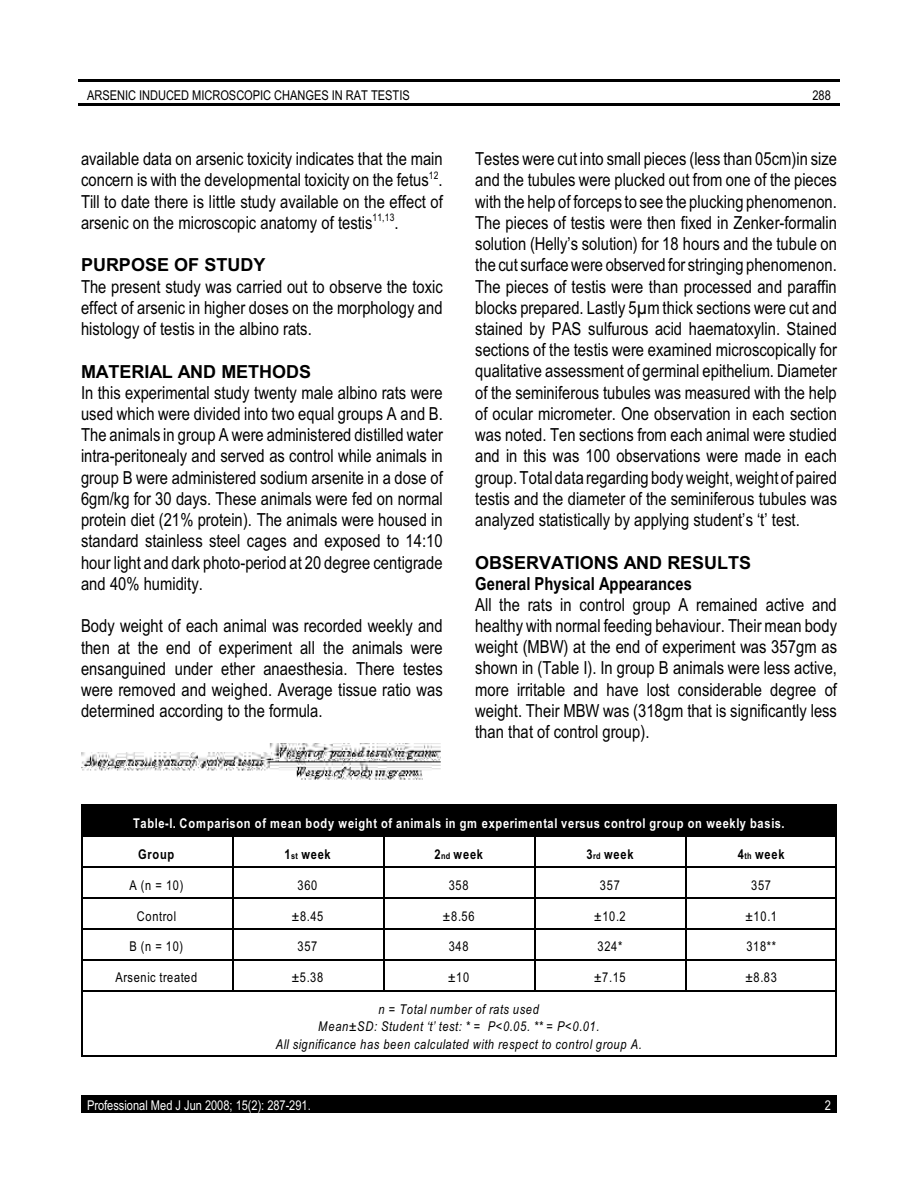
<style>
.page{position:relative;width:918px;height:1188px;background:#fff}
.page>*{position:absolute;margin:0;border:0;box-sizing:border-box;transform-origin:0 0}
.t1{font:18px/21.3px "Arial Narrow";color:#000;text-align:justify}
.t2{font:700 18px "Arial";color:#000}
.t3{font:700 18px "Arial Narrow";letter-spacing:.005em;color:#000}
.t4{font:italic 13.5px/17.9px "Arial Narrow";letter-spacing:.055em;color:#000;text-align:center}
.t5{font:700 13.5px "Arial Narrow";letter-spacing:.055em;color:#fff}
.t6{font:13.5px "Arial Narrow";letter-spacing:.025em;color:#000}
.t7{font:13.5px "Arial Narrow";color:#000}
.t8{font:13.5px "Arial Narrow";color:#fff}
.t9{font:700 13.5px "Arial Narrow";letter-spacing:.055em;color:#000}
.t10{font:13.5px "Arial Narrow";letter-spacing:.045em;color:#000}
.t11{font:13.5px "Arial Narrow";letter-spacing:.05em;color:#000}
.t12{font:10.5px "Arial Narrow";color:#000}
.s1{font-size:9px}
</style>
<div class="page">
<hr style="left:78px;top:79px;width:762px;height:3px;background:#000">
<hr style="left:78px;top:103px;width:762px;height:3px;background:#000">
<div style="left:81px;top:1095px;width:756px;height:18px;background:#000"></div>
<div style="left:81px;top:805px;width:756px;height:30px;background:#000"></div>
<hr style="left:81px;top:836px;width:1px;height:30px;background:#000">
<hr style="left:81px;top:836px;width:151px;height:1px;background:#000">
<hr style="left:232px;top:836px;width:1px;height:30px;background:#000">
<hr style="left:232px;top:836px;width:151px;height:1px;background:#000">
<hr style="left:383px;top:836px;width:2px;height:30px;background:#000">
<hr style="left:383px;top:836px;width:151px;height:1px;background:#000">
<hr style="left:535px;top:836px;width:1px;height:30px;background:#000">
<hr style="left:535px;top:836px;width:151px;height:1px;background:#000">
<hr style="left:686px;top:836px;width:1px;height:30px;background:#000">
<hr style="left:836px;top:836px;width:1px;height:30px;background:#000">
<hr style="left:686px;top:836px;width:151px;height:1px;background:#000">
<hr style="left:81px;top:866px;width:1px;height:31px;background:#000">
<hr style="left:81px;top:866px;width:151px;height:2px;background:#000">
<hr style="left:232px;top:866px;width:1px;height:31px;background:#000">
<hr style="left:232px;top:866px;width:151px;height:2px;background:#000">
<hr style="left:383px;top:866px;width:2px;height:31px;background:#000">
<hr style="left:383px;top:866px;width:151px;height:2px;background:#000">
<hr style="left:535px;top:866px;width:1px;height:31px;background:#000">
<hr style="left:535px;top:866px;width:151px;height:2px;background:#000">
<hr style="left:686px;top:866px;width:1px;height:31px;background:#000">
<hr style="left:836px;top:866px;width:1px;height:31px;background:#000">
<hr style="left:686px;top:866px;width:151px;height:2px;background:#000">
<hr style="left:81px;top:897px;width:1px;height:31px;background:#000">
<hr style="left:81px;top:897px;width:151px;height:2px;background:#000">
<hr style="left:232px;top:897px;width:1px;height:31px;background:#000">
<hr style="left:232px;top:897px;width:151px;height:2px;background:#000">
<hr style="left:383px;top:897px;width:2px;height:31px;background:#000">
<hr style="left:383px;top:897px;width:151px;height:2px;background:#000">
<hr style="left:535px;top:897px;width:1px;height:31px;background:#000">
<hr style="left:535px;top:897px;width:151px;height:2px;background:#000">
<hr style="left:686px;top:897px;width:1px;height:31px;background:#000">
<hr style="left:836px;top:897px;width:1px;height:31px;background:#000">
<hr style="left:686px;top:897px;width:151px;height:2px;background:#000">
<hr style="left:81px;top:928px;width:1px;height:31px;background:#000">
<hr style="left:81px;top:928px;width:151px;height:2px;background:#000">
<hr style="left:232px;top:928px;width:1px;height:31px;background:#000">
<hr style="left:232px;top:928px;width:151px;height:2px;background:#000">
<hr style="left:383px;top:928px;width:2px;height:31px;background:#000">
<hr style="left:383px;top:928px;width:151px;height:2px;background:#000">
<hr style="left:535px;top:928px;width:1px;height:31px;background:#000">
<hr style="left:535px;top:928px;width:151px;height:2px;background:#000">
<hr style="left:686px;top:928px;width:1px;height:31px;background:#000">
<hr style="left:836px;top:928px;width:1px;height:31px;background:#000">
<hr style="left:686px;top:928px;width:151px;height:2px;background:#000">
<hr style="left:81px;top:959px;width:1px;height:31px;background:#000">
<hr style="left:81px;top:959px;width:151px;height:1px;background:#000">
<hr style="left:232px;top:959px;width:1px;height:31px;background:#000">
<hr style="left:232px;top:959px;width:151px;height:1px;background:#000">
<hr style="left:383px;top:959px;width:2px;height:31px;background:#000">
<hr style="left:383px;top:959px;width:151px;height:1px;background:#000">
<hr style="left:535px;top:959px;width:1px;height:31px;background:#000">
<hr style="left:535px;top:959px;width:151px;height:1px;background:#000">
<hr style="left:686px;top:959px;width:1px;height:31px;background:#000">
<hr style="left:836px;top:959px;width:1px;height:31px;background:#000">
<hr style="left:686px;top:959px;width:151px;height:1px;background:#000">
<hr style="left:81px;top:990px;width:1px;height:67px;background:#000">
<hr style="left:81px;top:990px;width:151px;height:1px;background:#000">
<hr style="left:81px;top:1056px;width:151px;height:1px;background:#000">
<hr style="left:232px;top:990px;width:151px;height:1px;background:#000">
<hr style="left:232px;top:1056px;width:151px;height:1px;background:#000">
<hr style="left:383px;top:990px;width:151px;height:1px;background:#000">
<hr style="left:383px;top:1056px;width:151px;height:1px;background:#000">
<hr style="left:535px;top:990px;width:151px;height:1px;background:#000">
<hr style="left:535px;top:1056px;width:151px;height:1px;background:#000">
<hr style="left:836px;top:990px;width:1px;height:67px;background:#000">
<hr style="left:686px;top:990px;width:151px;height:1px;background:#000">
<hr style="left:686px;top:1056px;width:151px;height:1px;background:#000">
<img style="left:81px;top:744px;width:360px;height:36px">
<p class="t7" style="left:87px;top:90px;width:324px">ARSENIC INDUCED MICROSCOPIC CHANGES IN RAT TESTIS</p>
<p class="t6" style="left:812px;top:90px;width:20px">288</p>
<p class="t1" style="left:81px;top:150px;width:363px">available data on arsenic toxicity indicates that the main concern is with the developmental toxicity on the fetus .<sup>12<br></sup>Till to date there is little study available on the effect of arsenic on the microscopic anatomy of testis .</p>
<p class="t12" style="left:373px;top:214px;width:23px">11,13</p>
<p class="t2" style="left:81px;top:258px;width:186px">PURPOSE OF STUDY</p>
<p class="t1" style="left:81px;top:277px;width:363px">The present study was carried out to observe the toxic effect of arsenic in higher doses on the morphology and histology of testis in the albino rats.</p>
<p class="t2" style="left:81px;top:365px;width:232px">MATERIAL AND METHODS</p>
<p class="t1" style="left:81px;top:383px;width:363px">In this experimental study twenty male albino rats were used which were divided into two equal groups A and B.<br>The animals in group A were administered distilled water intra-peritonealy and served as control while animals in group B were administered sodium arsenite in a dose of 6gm/kg for 30 days. These animals were fed on normal protein diet (21% protein). The animals were housed in standard stainless steel cages and exposed to 14:10 hour light and dark photo-period at 20 degree centigrade and 40% humidity.</p>
<p class="t1" style="left:81px;top:617px;width:363px">Body weight of each animal was recorded weekly and then at the end of experiment all the animals were ensanguined under ether anaesthesia. There testes were removed and weighed. Average tissue ratio was determined according to the formula.</p>
<p class="t1" style="left:475px;top:150px;width:363px">Testes were cut into small pieces (less than 05cm)in size and the tubules were plucked out from one of the pieces with the help of forceps to see the plucking phenomenon.<br>The pieces of testis were then fixed in Zenker-formalin solution (Helly’s solution) for 18 hours and the tubule on the cut surface were observed for stringing phenomenon.<br>The pieces of testis were than processed and paraffin blocks prepared. Lastly 5µm thick sections were cut and stained by PAS sulfurous acid haematoxylin. Stained sections of the testis were examined microscopically for qualitative assessment of germinal epithelium. Diameter of the seminiferous tubules was measured with the help of ocular micrometer. One observation in each section was noted. Ten sections from each animal were studied and in this was 100 observations were made in each group. Total data regarding body weight, weight of paired testis and the diameter of the seminiferous tubules was analyzed statistically by applying student’s ‘t’ test.</p>
<p class="t2" style="left:475px;top:556px;width:278px">OBSERVATIONS AND RESULTS</p>
<p class="t3" style="left:475px;top:577px;width:218px">General Physical Appearances</p>
<p class="t1" style="left:475px;top:595px;width:363px">All the rats in control group A remained active and healthy with normal feeding behaviour. Their mean body weight (MBW) at the end of experiment was 357gm as shown in (Table I). In group B animals were less active, more irritable and have lost considerable degree of weight. Their MBW was (318gm that is significantly less than that of control group).</p>
<p class="t5" style="left:133px;top:818px;width:653px">Table-I. Comparison of mean body weight of animals in gm experimental versus control group on weekly basis.</p>
<p class="t9" style="left:138px;top:849px;width:38px">Group</p>
<p class="t9" style="left:284px;top:849px;width:48px">1<span class="s1">st</span> week</p>
<p class="t9" style="left:434px;top:849px;width:50px">2<span class="s1">nd</span> week</p>
<p class="t9" style="left:586px;top:849px;width:49px">3<span class="s1">rd</span> week</p>
<p class="t9" style="left:738px;top:849px;width:48px">4<span class="s1">th</span> week</p>
<p class="t6" style="left:129px;top:880px;width:56px">A (n = 10)</p>
<p class="t6" style="left:298px;top:880px;width:21px">360</p>
<p class="t6" style="left:449px;top:880px;width:21px">358</p>
<p class="t6" style="left:600px;top:880px;width:21px">357</p>
<p class="t6" style="left:751px;top:880px;width:21px">357</p>
<p class="t11" style="left:137px;top:911px;width:41px">Control</p>
<p class="t6" style="left:292px;top:911px;width:33px">±8.45</p>
<p class="t6" style="left:443px;top:911px;width:33px">±8.56</p>
<p class="t6" style="left:594px;top:911px;width:33px">±10.2</p>
<p class="t6" style="left:745px;top:911px;width:33px">±10.1</p>
<p class="t6" style="left:129px;top:942px;width:55px">B (n = 10)</p>
<p class="t6" style="left:298px;top:942px;width:21px">357</p>
<p class="t6" style="left:449px;top:942px;width:21px">348</p>
<p class="t6" style="left:598px;top:942px;width:26px">324*</p>
<p class="t6" style="left:746px;top:942px;width:31px">318**</p>
<p class="t10" style="left:115px;top:973px;width:83px">Arsenic treated</p>
<p class="t6" style="left:292px;top:973px;width:33px">±5.38</p>
<p class="t6" style="left:448px;top:973px;width:23px">±10</p>
<p class="t6" style="left:594px;top:973px;width:33px">±7.15</p>
<p class="t6" style="left:745px;top:973px;width:33px">±8.83</p>
<p class="t4" style="left:276px;top:1001px;width:368px">n = Total number of rats used<br>Mean±SD: Student ‘t’ test: * = P&lt;0.05. ** = P&lt;0.01.<br>All significance has been calculated with respect to control group A.</p>
<p class="t8" style="left:87px;top:1100px;width:225px">Professional Med J Jun 2008; 15(2): 287-291.</p>
<p class="t8" style="left:825px;top:1100px;width:8px">2</p>
</div>
